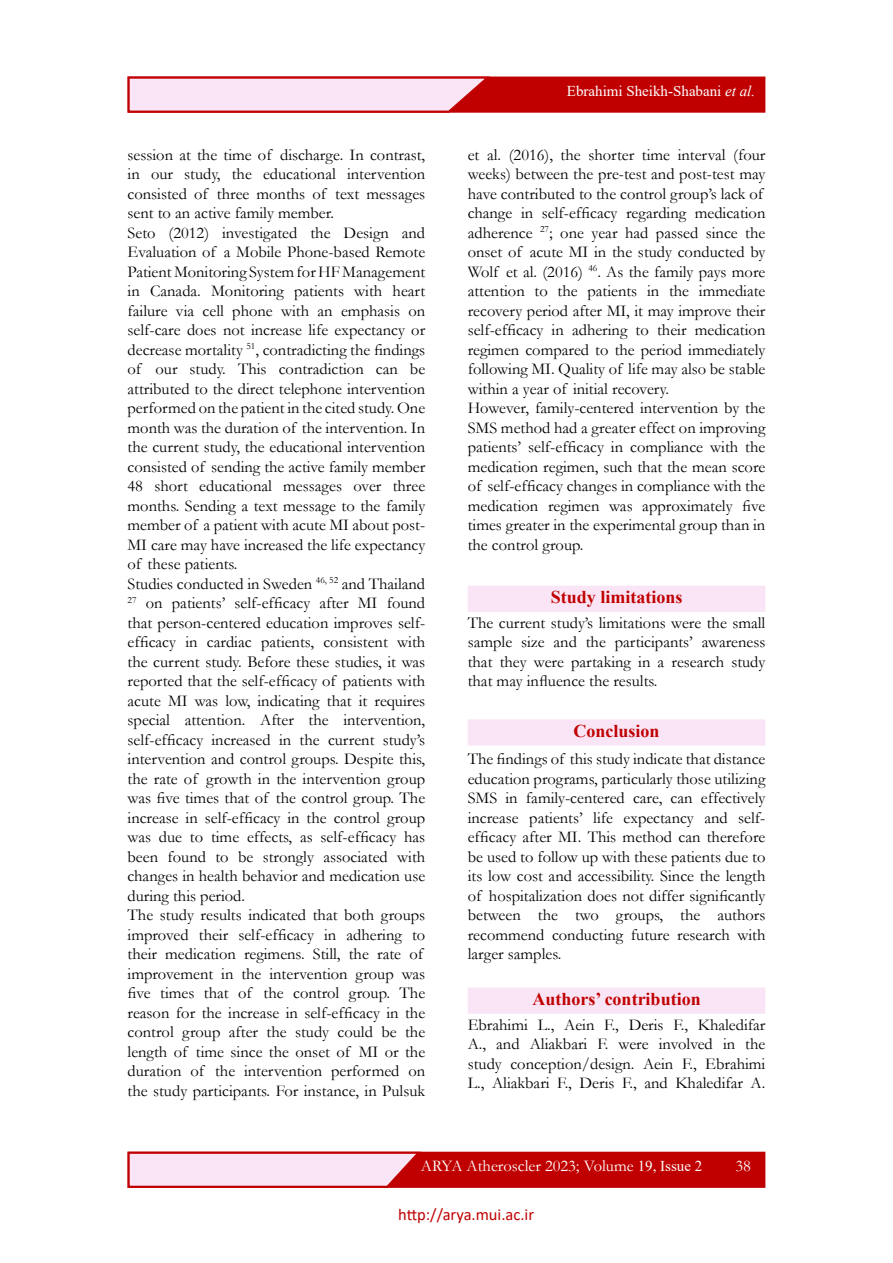
<style>
.page{position:relative;width:893px;height:1263px;background:#fff}
.page>*{position:absolute;margin:0;border:0;box-sizing:border-box;transform-origin:0 0}
.t1{font:700 18px "Times New Roman";color:#c00000}
.t2{font:16.5px/19.5px "Garamond";color:#000;text-align:justify}
.t3{font:16.5px "Garamond";color:#fff}
.t4{font:16.5px "Calibri";color:#c00000}
.t5{font:15px "Times New Roman";color:#fff}
.s1{font-style:italic}
.s2{font-family:"Times New Roman";font-size:15px}
</style>
<div class="page">
<div style="left:128px;top:1152px;width:637px;height:36px;background:#c00000;border:1px solid #c00000"></div>
<svg style="left:127px;top:1151px;width:296px;height:37px;background:#eeb9c6"></svg>
<div style="left:128px;top:77px;width:637px;height:36px;background:#c00000;border:1px solid #c00000"></div>
<svg style="left:127px;top:76px;width:366px;height:37px;background:#eeb9c7"></svg>
<div style="left:468px;top:586px;width:297px;height:25px;background:#f9e5f6"></div>
<div style="left:468px;top:586px;width:297px;height:26px;border:2px solid #f9e5f6"></div>
<div style="left:468px;top:720px;width:297px;height:25px;background:#f9e5f6"></div>
<div style="left:468px;top:719px;width:297px;height:27px;border:2px solid #f9e5f6"></div>
<div style="left:468px;top:988px;width:297px;height:25px;background:#f9e5f6"></div>
<div style="left:468px;top:987px;width:297px;height:27px;border:2px solid #f9e5f6"></div>
<p class="t2" style="left:128px;top:144px;width:299px;text-align:left">session at the time of discharge. In contrast, in our study, the educational intervention consisted of three months of text messages sent to an active family member.<br>Seto (2012) investigated the Design and Evaluation of a Mobile Phone-based Remote Patient Monitoring System for HF Management in Canada. Monitoring patients with heart failure via cell phone with an emphasis on self-care does not increase life expectancy or decrease mortality <sup>51</sup>, contradicting the findings of our study. This contradiction can be attributed to the direct telephone intervention performed on the patient in the cited study. One month was the duration of the intervention. In the current study, the educational intervention consisted of sending the active family member 48 short educational messages over three months. Sending a text message to the family member of a patient with acute MI about post-MI care may have increased the life expectancy of these patients.<br>Studies conducted in Sweden <sup>46,</sup> <sup>52</sup> and Thailand <sup>27</sup> on patients’ self-efficacy after MI found that person-centered education improves self&shy;efficacy in cardiac patients, consistent with the current study. Before these studies, it was reported that the self-efficacy of patients with acute MI was low, indicating that it requires special attention. After the intervention, self-efficacy increased in the current study’s intervention and control groups. Despite this, the rate of growth in the intervention group was five times that of the control group. The increase in self-efficacy in the control group was due to time effects, as self-efficacy has been found to be strongly associated with changes in health behavior and medication use during this period.<br>The study results indicated that both groups improved their self-efficacy in adhering to their medication regimens. Still, the rate of improvement in the intervention group was five times that of the control group. The reason for the increase in self-efficacy in the control group after the study could be the length of time since the onset of MI or the duration of the intervention performed on the study participants. For instance, in Pulsuk</p>
<p class="t5" style="left:567px;top:80px;width:190px">Ebrahimi Sheikh-Shabani <span class="s1">et al.</span></p>
<p class="t2" style="left:468px;top:144px;width:299px;text-align:left">et al. (2016), the shorter time interval (four weeks) between the pre-test and post-test may have contributed to the control group’s lack of change in self-efficacy regarding medication adherence <sup>27</sup>; one year had passed since the onset of acute MI in the study conducted by Wolf et al. (2016) <sup>46</sup>. As the family pays more attention to the patients in the immediate recovery period after MI, it may improve their self-efficacy in adhering to their medication regimen compared to the period immediately following MI. Quality of life may also be stable within a year of initial recovery.<br>However, family-centered intervention by the SMS method had a greater effect on improving patients’ self-efficacy in compliance with the medication regimen, such that the mean score of self-efficacy changes in compliance with the medication regimen was approximately five times greater in the experimental group than in the control group.</p>
<p class="t1" style="left:551px;top:584px;width:133px">Study limitations</p>
<p class="t2" style="left:468px;top:612px;width:299px">The current study’s limitations were the small sample size and the participants’ awareness that they were partaking in a research study that may influence the results.</p>
<p class="t1" style="left:574px;top:718px;width:88px">Conclusion</p>
<p class="t2" style="left:468px;top:749px;width:299px">The findings of this study indicate that distance education programs, particularly those utilizing SMS in family-centered care, can effectively increase patients’ life expectancy and self&shy;efficacy after MI. This method can therefore be used to follow up with these patients due to its low cost and accessibility. Since the length of hospitalization does not differ significantly between the two groups, the authors recommend conducting future research with larger samples.</p>
<p class="t1" style="left:532px;top:986px;width:170px">Authors’ contribution</p>
<p class="t2" style="left:468px;top:1014px;width:299px">Ebrahimi L., Aein F., Deris F., Khaledifar A., and Aliakbari F. were involved in the study conception/design. Aein F., Ebrahimi L., Aliakbari F., Deris F., and Khaledifar A.</p>
<p class="t3" style="left:421px;top:1155px;width:283px">ARYA Atheroscler 2023; Volume <span class="s2">19, Issue 2</span></p>
<p class="t3" style="left:735px;top:1155px;width:17px">38</p>
<p class="t4" style="left:398px;top:1202px;width:137px">http://arya.mui.ac.ir</p>
</div>
